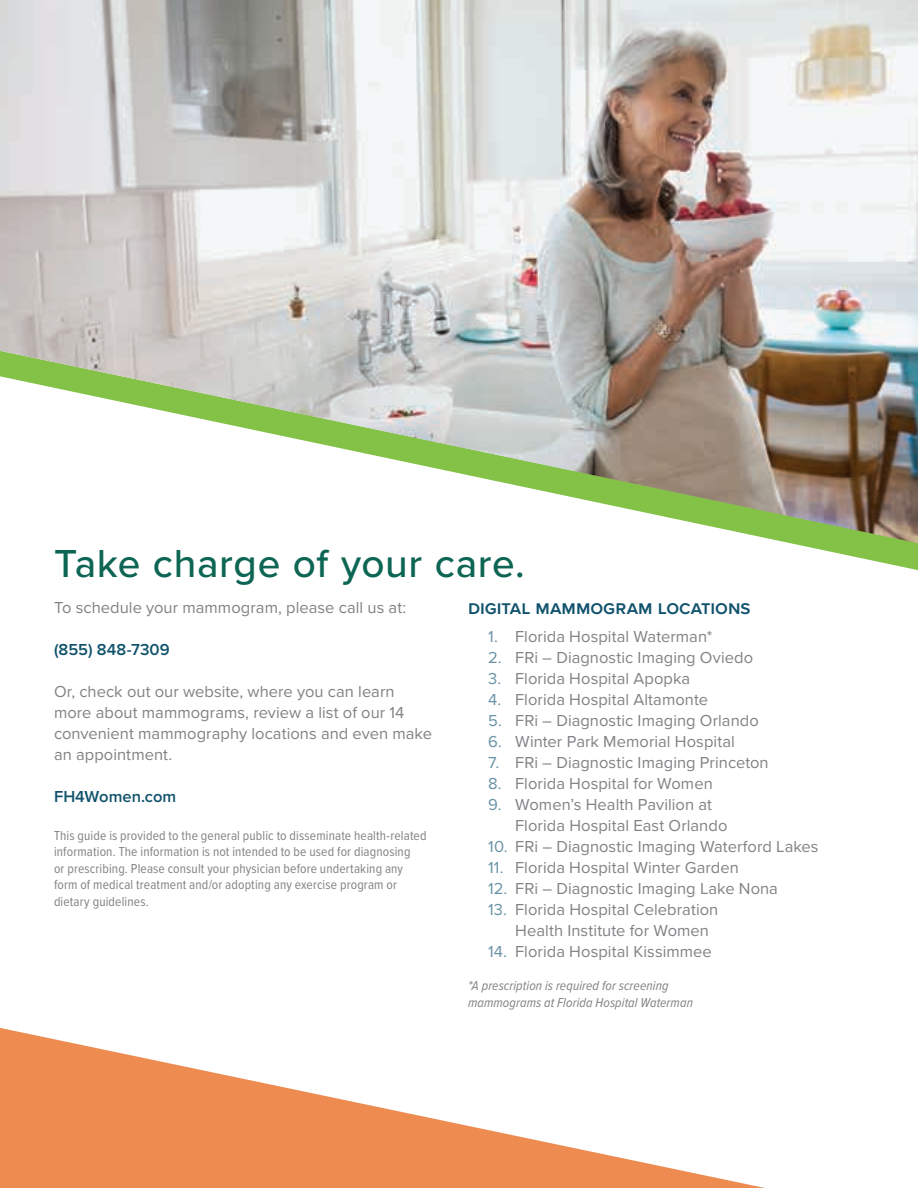
<style>
.page{position:relative;width:918px;height:1188px;background:#fff}
.page>*{position:absolute;margin:0;border:0;box-sizing:border-box;transform-origin:0 0}
.t1{font:500 40.5px "Proxima Nova";letter-spacing:.015em;color:#0d6554}
.t2{font:600 19.5px "Proxima Nova";color:#11536c}
.t3{font:16.5px/21px "Proxima Nova";letter-spacing:.005em;color:#808285}
.t4{font:600 16.5px "Proxima Nova";letter-spacing:.005em;color:#11536c}
.t5{font:13.5px/16.5px "Proxima Nova Cond";letter-spacing:.01em;color:#808285}
.t6{font:italic 13.5px/16.5px "Proxima Nova Cond";letter-spacing:.01em;color:#808285}
.s1{color:#6992a6}
</style>
<div class="page">
<svg style="left:790px;top:543px;width:128px;height:27px"></svg>
<svg style="left:0;top:1028px;width:765px;height:160px;fill:#ed8b51"></svg>
<img style="left:0;top:0;width:918px;height:543px">
<h1 class="t1" style="left:54px;top:533px;width:472px">Take charge of your care.</h1>
<p class="t3" style="left:54px;top:596px;width:354px">To schedule your mammogram, please call us at:</p>
<p class="t4" style="left:54px;top:637px;width:117px">(855) 848-7309</p>
<p class="t3" style="left:54px;top:680px;width:379px">Or, check out our website, where you can learn more about mammograms, review a list of our 14 convenient mammography locations and even make an appointment.</p>
<p class="t4" style="left:54px;top:784px;width:124px">FH4Women.com</p>
<p class="t5" style="left:54px;top:826px;width:374px">This guide is provided to the general public to disseminate health-related information. The information is not intended to be used for diagnosing<br>or prescribing. Please consult your physician before undertaking any form of medical treatment and/or adopting any exercise program or dietary guidelines.</p>
<p class="t2" style="left:468px;top:593px;width:284px">digital mammogram locations</p>
<p class="t3" style="left:488px;top:626px;width:226px"><span class="s1">1.</span> Florida Hospital Waterman*</p>
<p class="t3" style="left:488px;top:647px;width:266px"><span class="s1">2.</span> FRi – Diagnostic Imaging Oviedo</p>
<p class="t3" style="left:488px;top:668px;width:203px"><span class="s1">3.</span> Florida Hospital Apopka</p>
<p class="t3" style="left:488px;top:689px;width:221px"><span class="s1">4.</span> Florida Hospital Altamonte</p>
<p class="t3" style="left:488px;top:710px;width:272px"><span class="s1">5.</span> FRi – Diagnostic Imaging Orlando</p>
<p class="t3" style="left:488px;top:731px;width:248px"><span class="s1">6.</span> Winter Park Memorial Hospital</p>
<p class="t3" style="left:488px;top:752px;width:282px"><span class="s1">7.</span> FRi – Diagnostic Imaging Princeton</p>
<p class="t3" style="left:488px;top:773px;width:226px"><span class="s1">8.</span> Florida Hospital for Women</p>
<p class="t3" style="left:515px;top:794px;width:214px;text-indent:-27px"><span class="s1">9.</span> Women’s Health Pavilion at<br>Florida Hospital East Orlando</p>
<p class="t3" style="left:488px;top:836px;width:332px"><span class="s1">10.</span> FRi – Diagnostic Imaging Waterford Lakes</p>
<p class="t3" style="left:488px;top:857px;width:252px"><span class="s1">11.</span> Florida Hospital Winter Garden</p>
<p class="t3" style="left:488px;top:878px;width:291px"><span class="s1">12.</span> FRi – Diagnostic Imaging Lake Nona</p>
<p class="t3" style="left:515px;top:899px;width:205px;text-indent:-27px"><span class="s1">13.</span> Florida Hospital Celebration<br>Health Institute for Women</p>
<p class="t3" style="left:488px;top:941px;width:225px"><span class="s1">14.</span> Florida Hospital Kissimmee</p>
<p class="t6" style="left:468px;top:977px;width:227px">*A prescription is required for screening mammograms at Florida Hospital Waterman</p>
</div>
